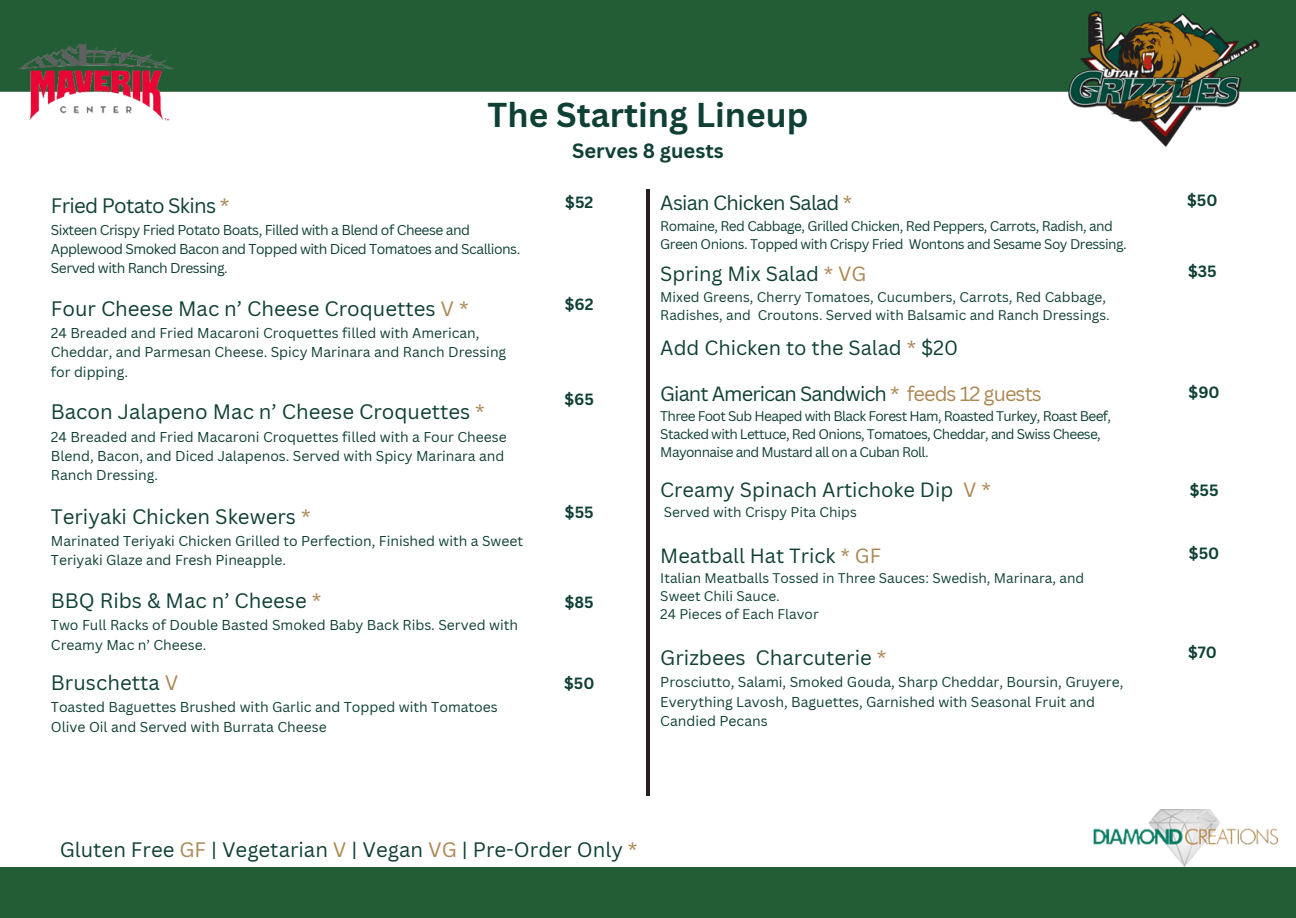
<style>
.page{position:relative;width:1296px;height:918px;background:#fff}
.page>*{position:absolute;margin:0;border:0;box-sizing:border-box;transform-origin:0 0}
.t1{font:700 33.6px "Canva Sans";color:#0f4035}
.t2{font:20.4px "Canva Sans";color:#0f4035}
.t3{font:20.4px "Canva Sans";letter-spacing:-.035em;color:#0f4035}
.t4{font:700 20.1px "Canva Sans";color:#0f4035}
.t5{font:19.95px "Canva Sans";color:#0f4035}
.t6{font:19.95px "Canva Sans";letter-spacing:-.045em;color:#0f4035}
.t7{font:19.95px "Canva Sans";letter-spacing:-.035em;color:#0f4035}
.t8{font:700 15.9px "Canva Sans";color:#0f4035}
.t9{font:13.95px/19.2px "Canva Sans";color:#0f4035}
.t10{font:13.95px/19.2px "Canva Sans";letter-spacing:-.035em;color:#0f4035}
.t11{font:13.65px/18px "Canva Sans";letter-spacing:-.035em;color:#0f4035}
.t12{font:13.65px/18px "Canva Sans";color:#0f4035}
.s1{color:#ab8754}
</style>
<div class="page">
<div style="left:0;top:0;width:1296px;height:92px;background:#235d35"></div>
<div style="left:0;top:867px;width:1296px;height:51px;background:#235d35"></div>
<img style="left:1067px;top:11px;width:194px;height:136px">
<img style="left:1093px;top:809px;width:185px;height:58px">
<img style="left:6px;top:44px;width:176px;height:77px">
<hr style="left:647px;top:189px;width:3px;height:606px;background:#231f20">
<p class="t1" style="left:488px;top:91px;width:322px">The Starting Lineup</p>
<p class="t4" style="left:572px;top:136px;width:153px">Serves 8 guests</p>
<p class="t3" style="left:51px;top:191px;width:180px">Fried Potato Skins <span class="s1">*</span></p>
<h1 class="t10" style="left:51px;top:220px;width:471px">Sixteen Crispy Fried Potato Boats, Filled with a Blend of Cheese and<br>Applewood Smoked Bacon and Topped with Diced Tomatoes and Scallions.<br>Served with Ranch Dressing.</h1>
<p class="t2" style="left:51px;top:294px;width:419px">Four Cheese Mac n’ Cheese Croquettes <span class="s1">V *</span></p>
<h3 class="t9" style="left:51px;top:323px;width:457px">24 Breaded and Fried Macaroni Croquettes filled with American,<br>Cheddar, and Parmesan Cheese. Spicy Marinara and Ranch Dressing for dipping.</h3>
<p class="t2" style="left:51px;top:397px;width:436px">Bacon Jalapeno Mac n’ Cheese Croquettes <span class="s1">*</span></p>
<p class="t9" style="left:51px;top:427px;width:457px">24 Breaded and Fried Macaroni Croquettes filled with a Four Cheese<br>Blend, Bacon, and Diced Jalapenos. Served with Spicy Marinara and<br>Ranch Dressing.</p>
<h3 class="t2" style="left:51px;top:502px;width:261px">Teriyaki Chicken Skewers <span class="s1">*</span></h3>
<h2 class="t9" style="left:51px;top:531px;width:474px">Marinated Teriyaki Chicken Grilled to Perfection, Finished with a Sweet<br>Teriyaki Glaze and Fresh Pineapple.</h2>
<p class="t2" style="left:51px;top:586px;width:272px">BBQ Ribs &amp; Mac n’ Cheese <span class="s1">*</span></p>
<p class="t9" style="left:51px;top:615px;width:469px">Two Full Racks of Double Basted Smoked Baby Back Ribs. Served with<br>Creamy Mac n’ Cheese.</p>
<h2 class="t2" style="left:51px;top:668px;width:129px">Bruschetta <span class="s1">V</span></h2>
<h3 class="t9" style="left:51px;top:697px;width:448px">Toasted Baguettes Brushed with Garlic and Topped with Tomatoes<br>Olive Oil and Served with Burrata Cheese</h3>
<p class="t8" style="left:565px;top:191px;width:30px">$52</p>
<p class="t8" style="left:565px;top:293px;width:30px">$62</p>
<h3 class="t8" style="left:565px;top:388px;width:31px">$65</h3>
<p class="t8" style="left:565px;top:501px;width:30px">$55</p>
<p class="t8" style="left:565px;top:591px;width:30px">$85</p>
<h3 class="t8" style="left:564px;top:672px;width:32px">$50</h3>
<h3 class="t7" style="left:660px;top:189px;width:194px">Asian Chicken Salad <span class="s1">*</span></h3>
<p class="t11" style="left:660px;top:216px;width:468px">Romaine, Red Cabbage, Grilled Chicken, Red Peppers, Carrots, Radish, and<br>Green Onions. Topped with Crispy Fried Wontons and Sesame Soy Dressing.</p>
<h3 class="t5" style="left:660px;top:260px;width:208px">Spring Mix Salad <span class="s1">* VG</span></h3>
<p class="t12" style="left:660px;top:287px;width:451px">Mixed Greens, Cherry Tomatoes, Cucumbers, Carrots, Red Cabbage,<br>Radishes, and Croutons. Served with Balsamic and Ranch Dressings.</p>
<p class="t5" style="left:660px;top:334px;width:299px">Add Chicken to the Salad <span class="s1">*</span> $20</p>
<p class="t6" style="left:660px;top:380px;width:383px">Giant American Sandwich <span class="s1">* feeds 12 guests</span></p>
<h3 class="t11" style="left:660px;top:407px;width:452px">Three Foot Sub Heaped with Black Forest Ham, Roasted Turkey, Roast Beef,<br>Stacked with Lettuce, Red Onions, Tomatoes, Cheddar, and Swiss Cheese,</h3>
<p class="t11" style="left:660px;top:443px;width:270px">Mayonnaise and Mustard all on a Cuban Roll.</p>
<p class="t5" style="left:660px;top:476px;width:332px">Creamy Spinach Artichoke Dip <span class="s1">V *</span></p>
<p class="t12" style="left:664px;top:503px;width:195px">Served with Crispy Pita Chips</p>
<p class="t5" style="left:660px;top:541px;width:222px">Meatball Hat Trick <span class="s1">* GF</span></p>
<p class="t12" style="left:660px;top:569px;width:425px">Italian Meatballs Tossed in Three Sauces: Swedish, Marinara, and<br>Sweet Chili Sauce.</p>
<h3 class="t12" style="left:660px;top:605px;width:160px">24 Pieces of Each Flavor</h3>
<p class="t2" style="left:660px;top:643px;width:228px">Grizbees Charcuterie <span class="s1">*</span></p>
<h3 class="t9" style="left:660px;top:672px;width:465px">Prosciutto, Salami, Smoked Gouda, Sharp Cheddar, Boursin, Gruyere,<br>Everything Lavosh, Baguettes, Garnished with Seasonal Fruit and<br>Candied Pecans</h3>
<p class="t2" style="left:60px;top:835px;width:579px">Gluten Free <span class="s1">GF</span> | Vegetarian <span class="s1">V</span> | Vegan <span class="s1">VG</span> | Pre-Order Only <span class="s1">*</span></p>
<p class="t8" style="left:1187px;top:189px;width:32px">$50</p>
<p class="t8" style="left:1188px;top:260px;width:30px">$35</p>
<h3 class="t8" style="left:1189px;top:381px;width:33px">$90</h3>
<h2 class="t8" style="left:1190px;top:479px;width:30px">$55</h2>
<p class="t8" style="left:1189px;top:542px;width:32px">$50</p>
<p class="t8" style="left:1188px;top:641px;width:30px">$70</p>
</div>
